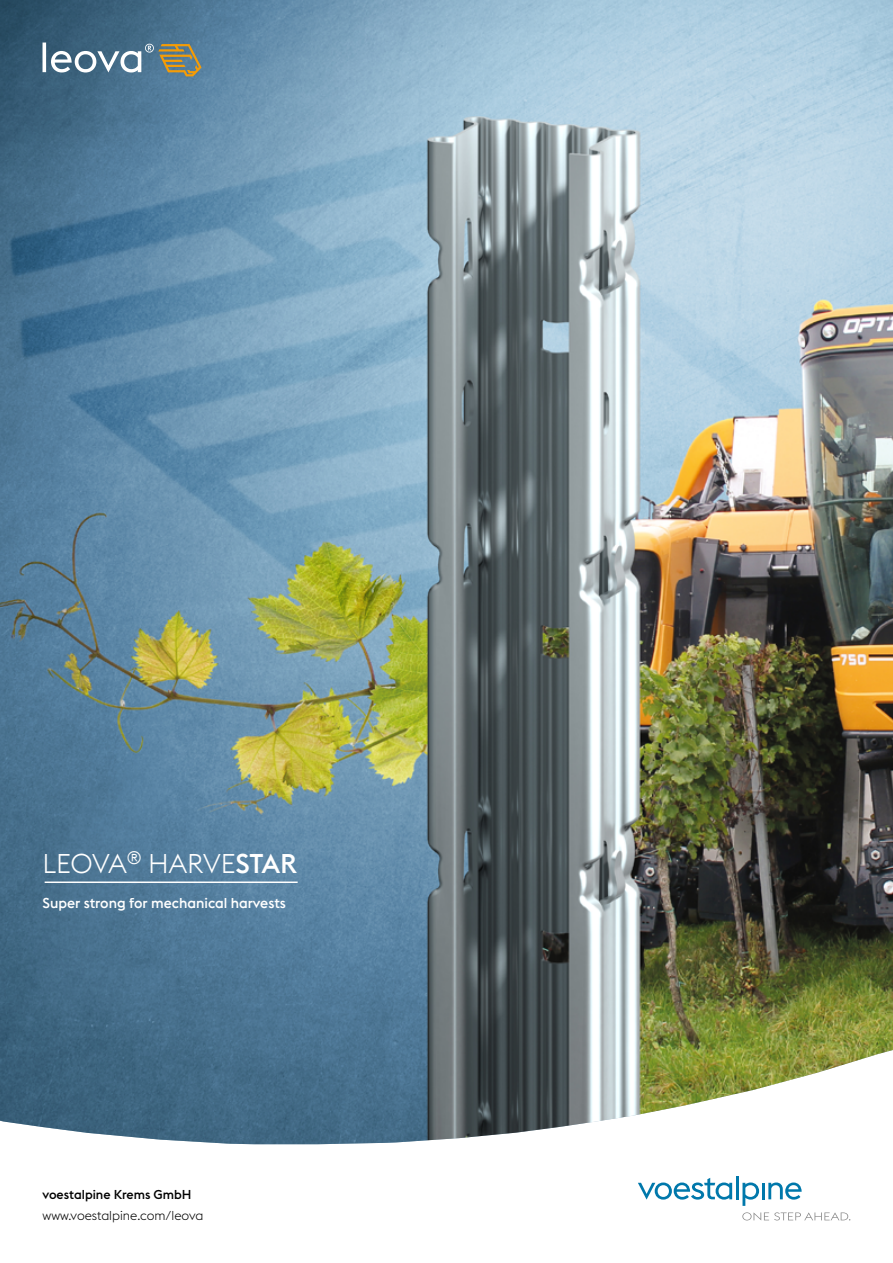
<style>
.page{position:relative;width:893px;height:1263px;background:#fff}
.page>*{position:absolute;margin:0;border:0;box-sizing:border-box;transform-origin:0 0}
.t1{font:300 27px "voestalpine";letter-spacing:-.01em;color:#fff}
.t2{font:500 14.25px "voestalpine";color:#fff}
.t3{font:300 12.75px "voestalpine";color:#000}
.t4{font:500 12.75px "voestalpine";color:#000}
.s1{font-weight:500}
</style>
<div class="page">
<img style="left:0;top:0;width:893px;height:1144px">
<svg style="left:638px;top:1178px;width:94px;height:21px"></svg>
<hr style="left:736px;top:1176px;width:3px;height:23px;background:#0078ab">
<svg style="left:742px;top:1182px;width:17px;height:24px"></svg>
<hr style="left:762px;top:1183px;width:3px;height:16px;background:#0078ab">
<svg style="left:768px;top:1182px;width:34px;height:17px"></svg>
<svg style="left:742px;top:1212px;width:108px;height:8px"></svg>
<hr style="left:45px;top:881px;width:253px;height:2px;background:#fff">
<svg style="left:43px;top:43px;width:159px;height:33px;background:#748991"></svg>
<h1 class="t1" style="left:43px;top:848px;width:256px">LEOVA<sup>®</sup> HARVE<span class="s1">STAR</span></h1>
<p class="t2" style="left:43px;top:894px;width:245px">Super strong for mechanical harvests</p>
<p class="t4" style="left:43px;top:1187px;width:151px">voestalpine Krems GmbH</p>
<p class="t3" style="left:43px;top:1208px;width:162px">www.voestalpine.com/leova</p>
</div>
